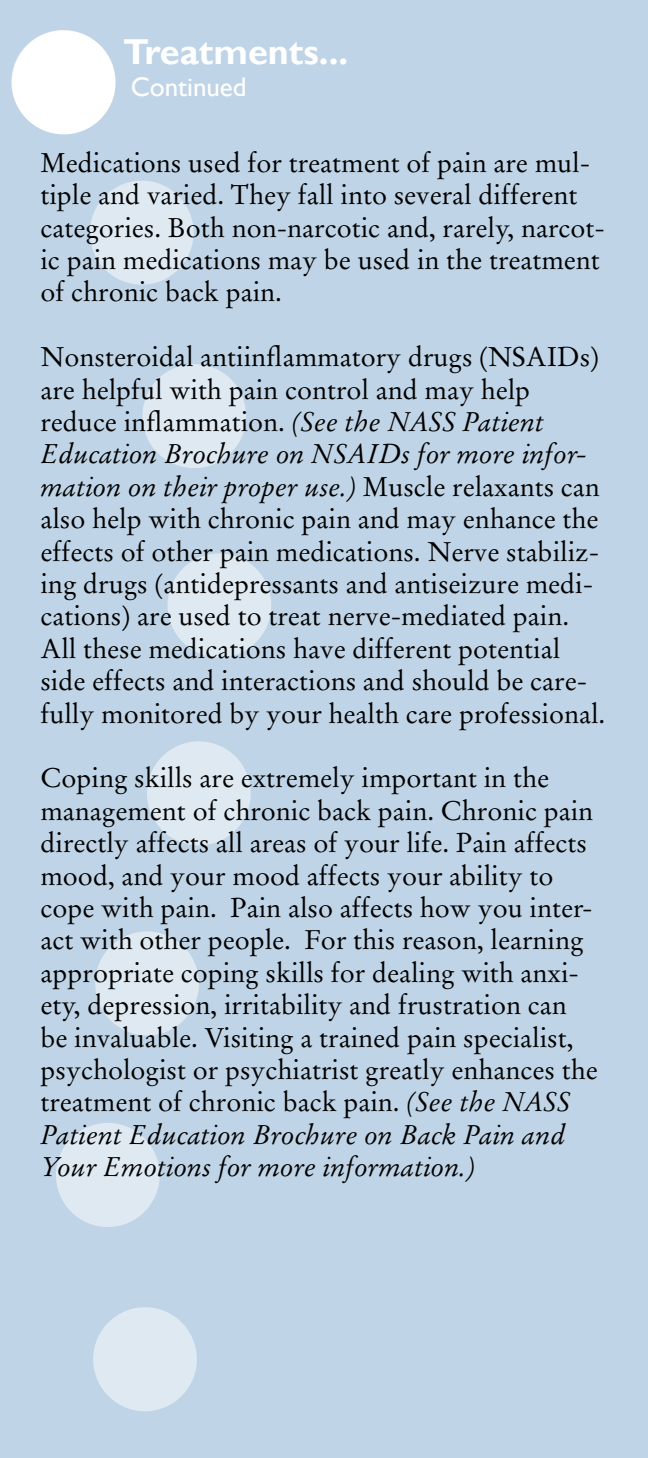
<style>
.page{position:relative;width:648px;height:1458px;background:#bfd4e6}
.page>*{position:absolute;margin:0;border:0;box-sizing:border-box;transform-origin:0 0}
.t1{font:700 36px "Gill Sans";color:#fff}
.t2{font:27px/32.4px "Stempel Garamond LT Std";color:#000}
.t3{font:27px "Gill Sans";color:#fff}
.s1{font-style:italic}
</style>
<div class="page">
<svg style="left:89px;top:180px;width:106px;height:106px;background:#d6e3ef"></svg>
<svg style="left:141px;top:363px;width:106px;height:106px;background:#d6e3ef"></svg>
<svg style="left:166px;top:552px;width:106px;height:107px;background:#d6e3ee"></svg>
<svg style="left:146px;top:740px;width:106px;height:107px;background:#d6e3ee"></svg>
<svg style="left:94px;top:930px;width:106px;height:107px;background:#d6e3ee"></svg>
<svg style="left:55px;top:1122px;width:106px;height:106px;background:#d6e3ef"></svg>
<svg style="left:92px;top:1306px;width:106px;height:106px;background:#d6e3ef"></svg>
<svg style="left:10px;top:29px;width:107px;height:107px"></svg>
<h1 class="t1" style="left:123px;top:30px;width:226px">Treatments...</h1>
<p class="t3" style="left:131px;top:71px;width:117px">Continued</p>
<p class="t2" style="left:40px;top:146px;width:566px">Medications used for treatment of pain are mul&shy;tiple and varied. They fall into several different categories. Both non-narcotic and, rarely, narcot&shy;ic pain medications may be used in the treatment of chronic back pain.</p>
<p class="t2" style="left:40px;top:341px;width:566px">Nonsteroidal antiinflammatory drugs (NSAIDs) are helpful with pain control and may help reduce inflammation. <span class="s1">(See the NASS Patient Education Brochure on NSAIDs for more infor&shy;mation on their proper use.)</span> Muscle relaxants can also help with chronic pain and may enhance the effects of other pain medications. Nerve stabiliz&shy;ing drugs (antidepressants and antiseizure medi&shy;cations) are used to treat nerve-mediated pain.<br>All these medications have different potential side effects and interactions and should be care&shy;fully monitored by your health care professional.</p>
<p class="t2" style="left:40px;top:762px;width:559px">Coping skills are extremely important in the management of chronic back pain. Chronic pain directly affects all areas of your life. Pain affects mood, and your mood affects your ability to cope with pain. Pain also affects how you inter&shy;act with other people. For this reason, learning appropriate coping skills for dealing with anxi&shy;ety, depression, irritability and frustration can be invaluable. Visiting a trained pain specialist, psychologist or psychiatrist greatly enhances the treatment of chronic back pain. <span class="s1">(See the NASS Patient Education Brochure on Back Pain and Your Emotions for more information.)</span></p>
</div>
